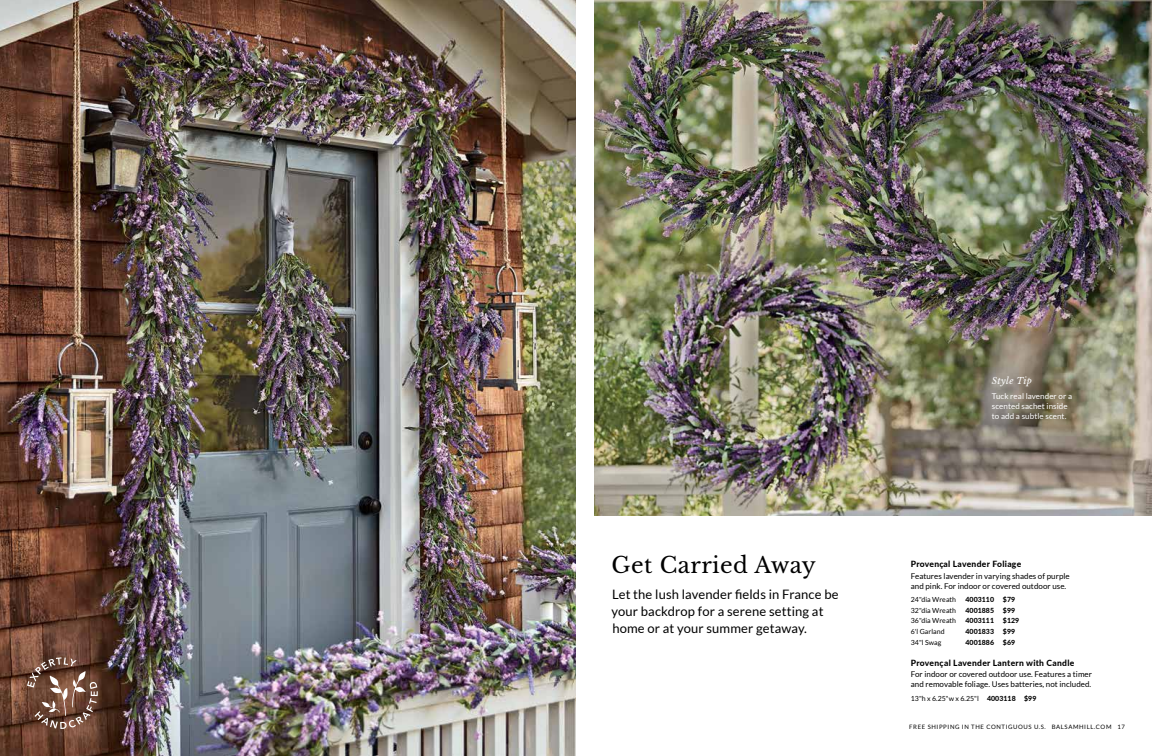
<style>
.page{position:relative;width:1152px;height:756px;background:#fff}
.page>*{position:absolute;margin:0;border:0;box-sizing:border-box;transform-origin:0 0}
.t1{font:22px "Libre Baskerville";letter-spacing:.02em;color:#000}
.t2{font:13px/17px "Lato";letter-spacing:.01em;color:#000}
.t3{font:italic 9px "Libre Baskerville";letter-spacing:.03em;color:#fff}
.t4{font:800 8.5px "Lato";letter-spacing:.035em;color:#000}
.t5{font:8px/10px "Lato";letter-spacing:.005em;color:#000}
.t6{font:8px/10px "Lato";letter-spacing:.01em;color:#fff}
.t7{font:7px "Lato";letter-spacing:.005em;color:#000}
.t8{font:800 7px "Lato";letter-spacing:.005em;color:#000}
.t9{font:6px "Lato";letter-spacing:.1em;color:#000}
.s1{font-weight:800}
</style>
<div class="page">
<img style="left:0;top:0;width:576px;height:756px">
<img style="left:594px;top:0;width:558px;height:516px">
<div style="left:991px;top:380px;width:90px;height:53px;background:#000;opacity:.35"></div>
<svg style="left:27px;top:657px;width:71px;height:72px;background:#7c5b4c"></svg>
<h1 class="t1" style="left:612px;top:552px;width:206px">Get Carried Away</h1>
<h2 class="t2" style="left:612px;top:586px;width:228px">Let the lush lavender fields in France be your backdrop for a serene setting at home or at your summer getaway.</h2>
<p class="t3" style="left:992px;top:375px;width:41px">Style Tip</p>
<p class="t6" style="left:992px;top:391px;width:82px">Tuck real lavender or a scented sachet inside to add a subtle scent.</p>
<p class="t4" style="left:911px;top:557px;width:112px">Provençal Lavender Foliage</p>
<p class="t5" style="left:911px;top:571px;width:160px">Features lavender in varying shades of purple and pink. For indoor or covered outdoor use.</p>
<p class="t7" style="left:911px;top:596px;width:47px">24"dia Wreath</p>
<p class="t8" style="left:966px;top:594px;width:30px">4003110</p>
<p class="t8" style="left:1003px;top:594px;width:14px">$79</p>
<p class="t7" style="left:911px;top:606px;width:47px">32"dia Wreath</p>
<p class="t8" style="left:966px;top:605px;width:30px">4001885</p>
<p class="t8" style="left:1003px;top:605px;width:14px">$99</p>
<p class="t7" style="left:911px;top:617px;width:47px">36"dia Wreath</p>
<p class="t8" style="left:966px;top:616px;width:30px">4003111</p>
<p class="t8" style="left:1003px;top:616px;width:18px">$129</p>
<p class="t7" style="left:911px;top:628px;width:35px">6'l Garland</p>
<p class="t8" style="left:966px;top:626px;width:30px">4001833</p>
<p class="t8" style="left:1003px;top:626px;width:14px">$99</p>
<p class="t7" style="left:911px;top:638px;width:32px">34"l Swag</p>
<p class="t8" style="left:966px;top:637px;width:30px">4001886</p>
<p class="t8" style="left:1003px;top:637px;width:14px">$69</p>
<p class="t4" style="left:911px;top:656px;width:165px">Provençal Lavender Lantern with Candle</p>
<p class="t5" style="left:911px;top:670px;width:183px">For indoor or covered outdoor use. Features a timer and removable foliage. Uses batteries, not included.</p>
<p class="t7" style="left:911px;top:695px;width:127px">13"h x 6.25"w x 6.25"l <span class="s1">4003118 $99</span></p>
<p class="t9" style="left:909px;top:723px;width:217px">FREE SHIPPING IN THE CONTIGUOUS U.S. BALSAMHILL.COM 17</p>
</div>
